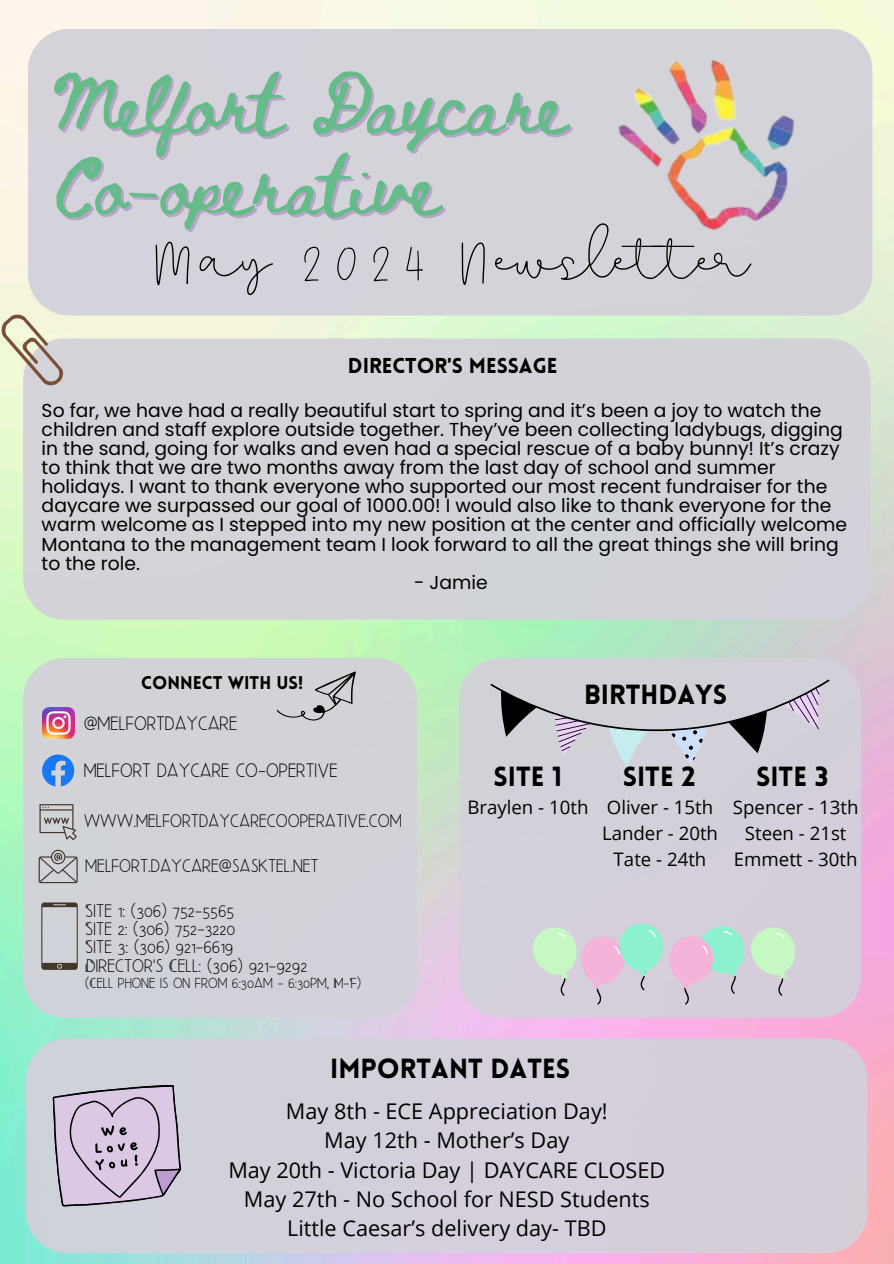
<style>
.page{position:relative;width:894px;height:1264px;background:#fff}
.page>*{position:absolute;margin:0;border:0;box-sizing:border-box;transform-origin:0 0}
.t1{font:60px "Beautiful";color:#000}
.t2{font:58.35px "Beth Ellen";color:#65bb89}
.t3{font:900 27px "Lovelo";color:#000}
.t4{font:21.6px/29.2px "Open Sans";color:#000;text-align:center}
.t5{font:900 21px "Lovelo";color:#000}
.t6{font:20.55px "Beauty Salon Sans";color:#000}
.t7{font:19.2px "Beauty Salon Sans";color:#000}
.t8{font:18.75px/19.2px "Poppins";color:#000}
.t9{font:18.6px/25.8px "Open Sans";color:#000;text-align:center}
.t10{font:900 18px "Lovelo";color:#000}
.t11{font:15.45px "Beauty Salon Sans";color:#000}
</style>
<div class="page">
<div style="left:23px;top:338px;width:847px;height:281px;background:#d2d3d8"></div>
<svg style="left:0;top:312px;width:65px;height:75px;background:#d5d1bf"></svg>
<div style="left:23px;top:658px;width:393px;height:359px;background:#d3d1da;border-radius:42px"></div>
<img style="left:42px;top:707px;width:32px;height:32px">
<svg style="left:42px;top:754px;width:32px;height:32px"></svg>
<svg style="left:39px;top:804px;width:38px;height:36px"></svg>
<svg style="left:39px;top:849px;width:39px;height:34px"></svg>
<svg style="left:41px;top:902px;width:37px;height:67px"></svg>
<div style="left:458px;top:658px;width:402px;height:359px;background:#d3d0da"></div>
<svg style="left:490px;top:679px;width:339px;height:88px;background:#c0c0c8"></svg>
<div style="left:26px;top:1038px;width:841px;height:215px;background:#d4cfda"></div>
<div style="left:28px;top:29px;width:844px;height:286px;background:#d4d2da"></div>
<img style="left:610px;top:50px;width:196px;height:190px">
<svg style="left:276px;top:671px;width:80px;height:50px"></svg>
<svg style="left:529px;top:922px;width:268px;height:82px;background:#cbd4d3"></svg>
<svg style="left:53px;top:1084px;width:128px;height:122px;background:#c1b3ca"></svg>
<h4 class="t2" style="left:52px;top:77px;width:515px">Melfort Daycare</h4>
<h6 class="t2" style="left:52px;top:158px;width:388px">Co-operative</h6>
<p class="t1" style="left:156px;top:223px;width:595px">May 2024 Newsletter</p>
<p class="t5" style="left:348px;top:357px;width:211px">DIRECTOR'S MESSAGE</p>
<p class="t8" style="left:42px;top:400px;width:806px">So far, we have had a really beautiful start to spring and it’s been a joy to watch the children and staff explore outside together. They’ve been collecting ladybugs, digging in the sand, going for walks and even had a special rescue of a baby bunny! It’s crazy to think that we are two months away from the last day of school and summer holidays. I want to thank everyone who supported our most recent fundraiser for the daycare we surpassed our goal of 1000.00! I would also like to thank everyone for the warm welcome as I stepped into my new position at the center and officially welcome Montana to the management team I look forward to all the great things she will bring to the role.</p>
<p class="t8" style="left:414px;top:572px;width:75px">- Jamie</p>
<h1 class="t10" style="left:141px;top:675px;width:163px">CONNECT WITH US!</h1>
<h1 class="t6" style="left:84px;top:711px;width:155px">@MELFORTDAYCARE</h1>
<p class="t6" style="left:84px;top:758px;width:255px">MELFORT DAYCARE CO-OPERTIVE</p>
<h3 class="t7" style="left:84px;top:810px;width:319px">WWW.MELFORTDAYCARECOOPERATIVE.COM</h3>
<h6 class="t7" style="left:85px;top:854px;width:235px">MELFORT.DAYCARE@SASKTEL.NET</h6>
<p class="t7" style="left:85px;top:900px;width:150px">SITE 1: (306) 752-5565</p>
<h5 class="t7" style="left:85px;top:918px;width:152px">SITE 2: (306) 752-3220</h5>
<p class="t7" style="left:85px;top:936px;width:150px">SITE 3: (306) 921-6619</p>
<h4 class="t7" style="left:85px;top:954px;width:223px">DIRECTOR'S CELL: (306) 921-9292</h4>
<p class="t11" style="left:85px;top:974px;width:277px">(CELL PHONE IS ON FROM 6:30AM - 6:30PM, M-F)</p>
<p class="t3" style="left:584px;top:683px;width:144px">BIRTHDAYS</p>
<h6 class="t3" style="left:493px;top:765px;width:70px">SITE 1</h6>
<p class="t3" style="left:622px;top:765px;width:74px">SITE 2</p>
<p class="t9" style="left:467px;top:794px;width:123px">Braylen - 10th</p>
<p class="t9" style="left:602px;top:794px;width:117px">Oliver - 15th<br>Lander - 20th<br>Tate - 24th</p>
<h2 class="t3" style="left:755px;top:765px;width:74px">SITE 3</h2>
<h6 class="t9" style="left:732px;top:794px;width:127px">Spencer - 13th<br>Steen - 21st<br>Emmett - 30th</h6>
<h2 class="t3" style="left:330px;top:1057px;width:241px">IMPORTANT DATES</h2>
<p class="t4" style="left:228px;top:1095px;width:438px">May 8th - ECE Appreciation Day!<br>May 12th - Mother’s Day<br>May 20th - Victoria Day | DAYCARE CLOSED<br>May 27th - No School for NESD Students<br>Little Caesar’s delivery day- TBD</p>
</div>
